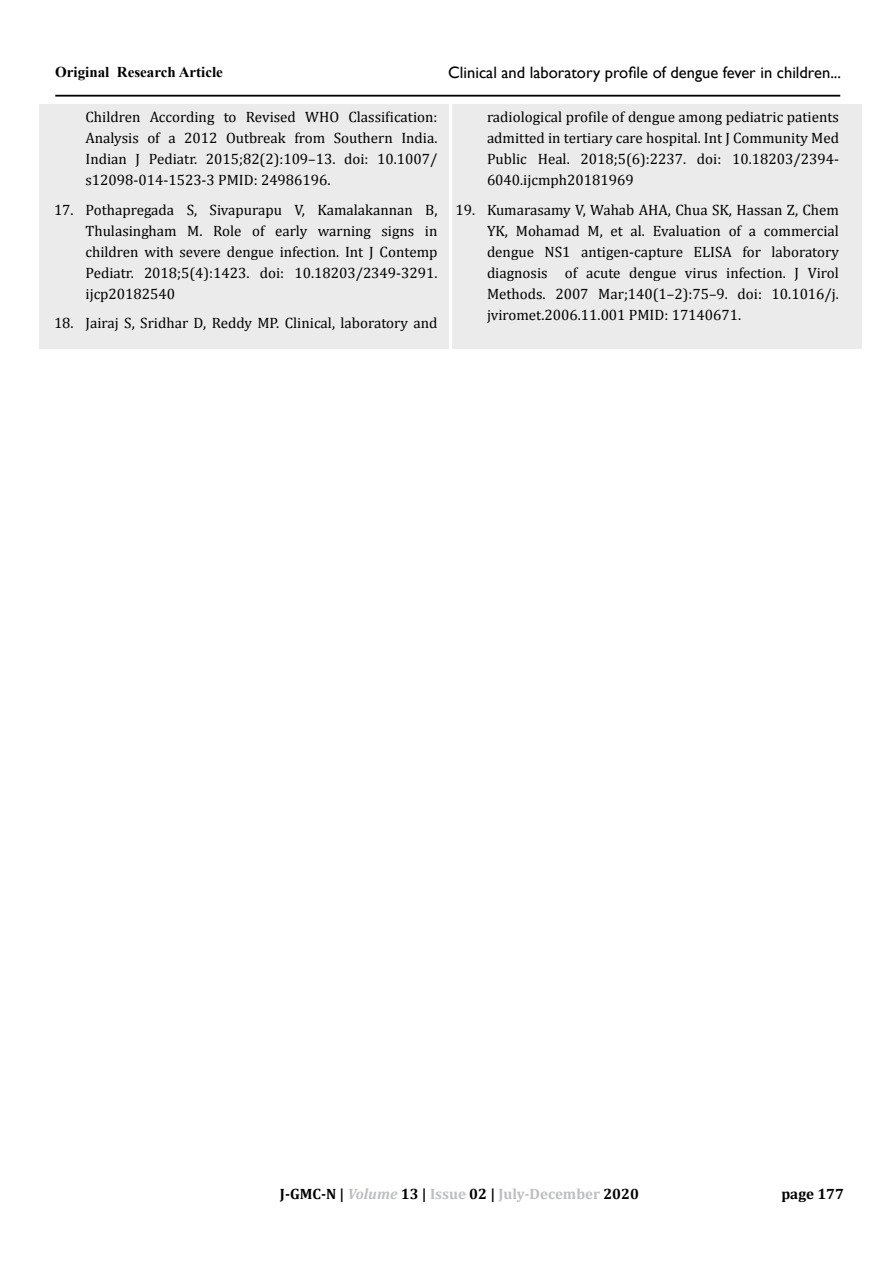
<style>
.page{position:relative;width:893px;height:1263px;background:#fff}
.page>*{position:absolute;margin:0;border:0;box-sizing:border-box;transform-origin:0 0}
.t1{font:16.5px "Gill Sans";color:#000}
.t2{font:15px/21px "Cambria";color:#000;text-align:justify}
.t3{font:700 15px "Cambria";color:#000}
.t4{font:700 15px "Times New Roman";color:#000}
.s1{font-style:italic;color:#bcbec0}
.s2{color:#bcbec0}
</style>
<div class="page">
<hr style="left:55px;top:95px;width:785px;height:2px;background:#000">
<div style="left:39px;top:104px;width:409px;height:245px;background:#ebebec"></div>
<div style="left:452px;top:104px;width:409px;height:245px;background:#ebebec"></div>
<p class="t4" style="left:55px;top:62px;width:169px">Original Research Article</p>
<p class="t2" style="left:86px;top:107px;width:353px">Children According to Revised WHO Classification:<br>Analysis of a 2012 Outbreak from Southern India.<br>Indian J Pediatr. 2015;82(2):109–13. doi: 10.1007/ s12098-014-1523-3 PMID: 24986196.</p>
<p class="t2" style="left:86px;top:199px;width:354px;text-indent:-32px">17. Pothapregada S, Sivapurapu V, Kamalakannan B, Thulasingham M. Role of early warning signs in children with severe dengue infection. Int J Contemp Pediatr. 2018;5(4):1423. doi: 10.18203/2349-3291. ijcp20182540</p>
<p class="t2" style="left:54px;top:313px;width:385px">18. Jairaj S, Sridhar D, Reddy MP. Clinical, laboratory and</p>
<p class="t1" style="left:448px;top:63px;width:394px">Clinical and laboratory profile of dengue fever in children...</p>
<p class="t2" style="left:487px;top:107px;width:353px">radiological profile of dengue among pediatric patients admitted in tertiary care hospital. Int J Community Med Public Heal. 2018;5(6):2237. doi: 10.18203/2394- 6040.ijcmph20181969</p>
<p class="t2" style="left:487px;top:199px;width:353px;text-indent:-32px">19. Kumarasamy V, Wahab AHA, Chua SK, Hassan Z, Chem YK, Mohamad M, et al. Evaluation of a commercial dengue NS1 antigen-capture ELISA for laboratory diagnosis of acute dengue virus infection. J Virol Methods. 2007 Mar;140(1–2):75–9. doi: 10.1016/j. jviromet.2006.11.001 PMID: 17140671.</p>
<p class="t3" style="left:280px;top:1183px;width:360px">J-GMC-N | <span class="s1">Volume</span> 13 | <span class="s2">Issue</span> 02 | <span class="s2">July-December</span> 2020</p>
<p class="t3" style="left:781px;top:1183px;width:64px">page 177</p>
</div>
